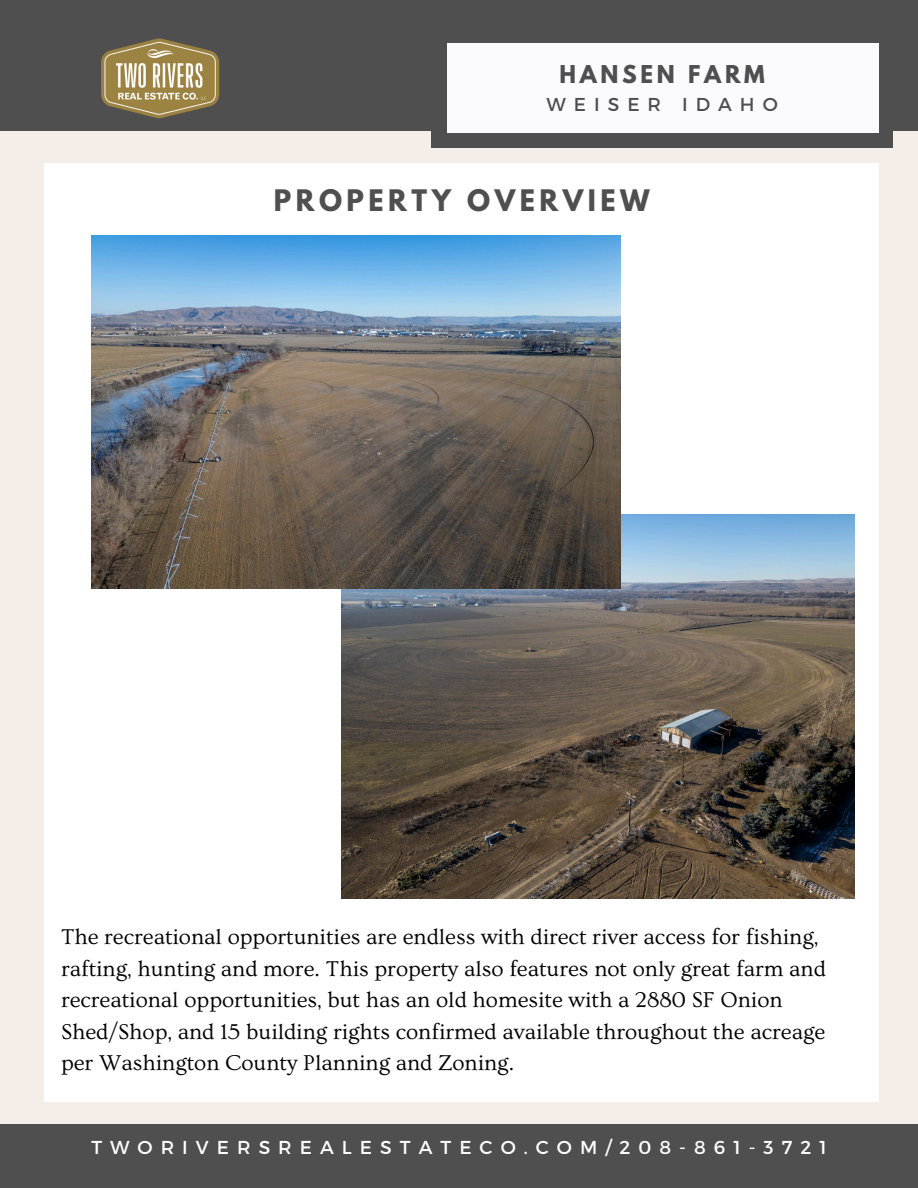
<style>
.page{position:relative;width:918px;height:1188px;background:#f5eee8}
.page>*{position:absolute;margin:0;border:0;box-sizing:border-box;transform-origin:0 0}
.t1{font:700 26.25px "League Spartan";letter-spacing:.17em;color:#4f4f4f}
.t2{font:22.5px/31.5px "Ovo";color:#000}
.t3{font:700 21.75px "League Spartan";letter-spacing:.17em;color:#4f4f4f}
.t4{font:18.75px "Montserrat";letter-spacing:.43em;color:#fff}
.t5{font:18.6px "Montserrat";letter-spacing:.43em;color:#4f4f4f}
</style>
<div class="page">
<div style="left:431px;top:36px;width:462px;height:111px;background:#4f4f4f"></div>
<div style="left:0;top:0;width:918px;height:131px;background:#4f4f4f"></div>
<div style="left:447px;top:44px;width:432px;height:88px;background:#fbfaff"></div>
<div style="left:44px;top:163px;width:835px;height:939px;background:#fff"></div>
<div style="left:0;top:1124px;width:918px;height:64px;background:#4f4f4f"></div>
<img style="left:342px;top:514px;width:513px;height:385px">
<img style="left:92px;top:235px;width:529px;height:354px">
<img style="left:101px;top:38px;width:119px;height:81px">
<p class="t3" style="left:559px;top:63px;width:207px">HANSEN FARM</p>
<h2 class="t5" style="left:546px;top:92px;width:233px">WEISER IDAHO</h2>
<p class="t1" style="left:274px;top:187px;width:377px">PROPERTY OVERVIEW</p>
<p class="t2" style="left:61px;top:922px;width:766px">The recreational opportunities are endless with direct river access for fishing, rafting, hunting and more. This property also features not only great farm and recreational opportunities, but has an old homesite with a 2880 SF Onion Shed/Shop, and 15 building rights confirmed available throughout the acreage per Washington County Planning and Zoning.</p>
<p class="t4" style="left:91px;top:1135px;width:737px">TWORIVERSREALESTATECO.COM/208-861-3721</p>
</div>
